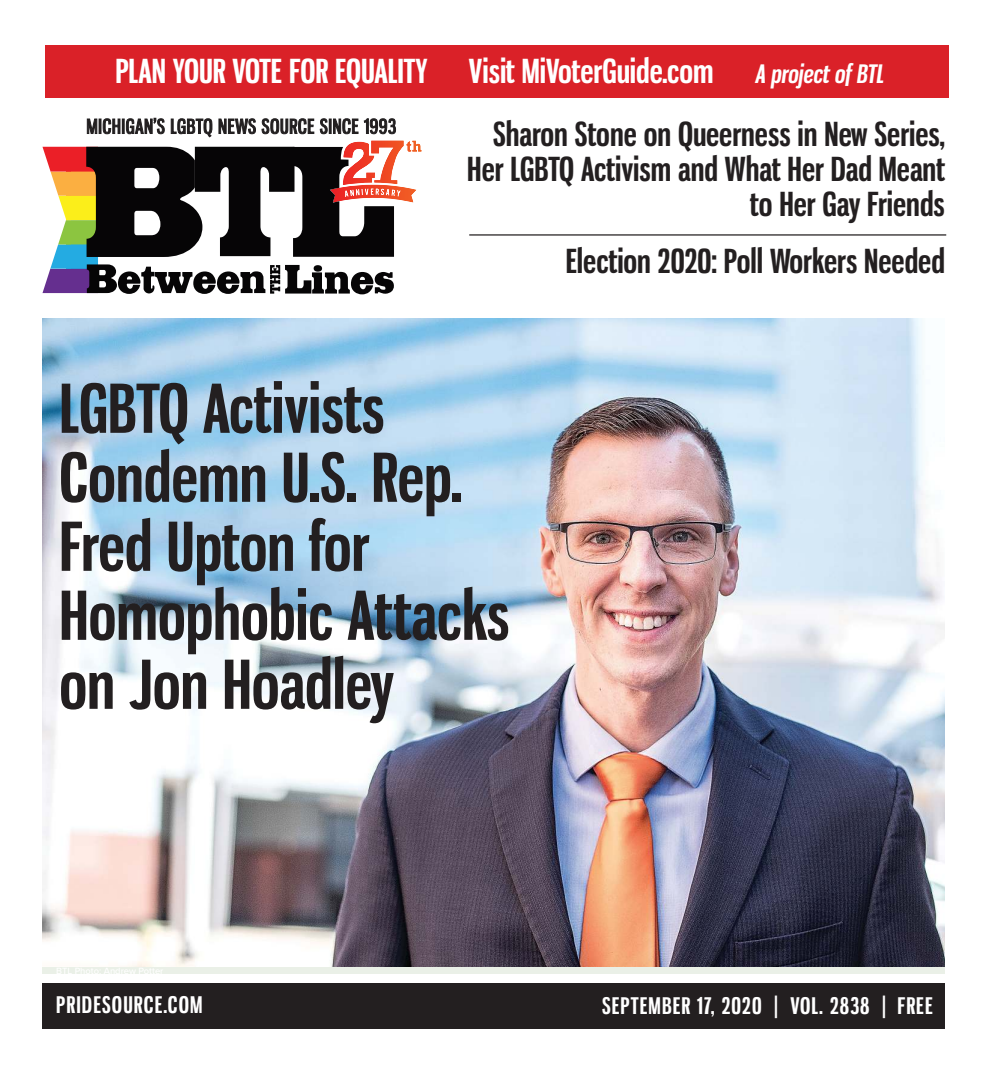
<style>
.page{position:relative;width:990px;height:1080px;background:#fff}
.page>*{position:absolute;margin:0;border:0;box-sizing:border-box;transform-origin:0 0}
.t1{font:700 66px/69px "Gnuolane Rg";color:#231f20}
.t2{font:700 32.5px/35px "Gnuolane Rg";color:#231f20;text-align:right}
.t3{font:700 32.5px "Gnuolane Rg";color:#fff}
.t4{font:italic 700 25px "Gnuolane Rg";color:#fff}
.t5{font:700 22.5px "Gnuolane Rg";letter-spacing:.05em;color:#fff}
</style>
<div class="page">
<img style="left:42px;top:319px;width:903px;height:648px">
<div style="left:43px;top:984px;width:902px;height:45px;background:#231f20"></div>
<svg style="left:87px;top:118px;width:78px;height:16px"></svg>
<svg style="left:171px;top:118px;width:143px;height:20px"></svg>
<svg style="left:320px;top:118px;width:76px;height:16px"></svg>
<img style="left:330px;top:140px;width:92px;height:63px">
<svg style="left:42px;top:147px;width:354px;height:147px"></svg>
<div style="left:45px;top:45px;width:904px;height:53px;background:#da2128"></div>
<hr style="left:469px;top:234px;width:477px;height:2px;background:#231f20">
<p class="t3" style="left:115px;top:56px;width:314px">PLAN YOUR VOTE FOR EQUALITY</p>
<p class="t3" style="left:469px;top:56px;width:246px">Visit MiVoterGuide.com</p>
<p class="t4" style="left:755px;top:62px;width:130px">A project of BTL</p>
<p class="t2" style="left:467px;top:118px;width:479px">Sharon Stone on Queerness in New Series,<br>Her LGBTQ Activism and What Her Dad Meant to Her Gay Friends</p>
<p class="t2" style="left:566px;top:245px;width:381px">Election 2020: Poll Workers Needed</p>
<h1 class="t1" style="left:59px;top:378px;width:452px">LGBTQ Activists<br>Condemn U.S. Rep.<br>Fred Upton for<br>Homophobic Attacks on Jon Hoadley</h1>
<p class="t5" style="left:56px;top:994px;width:148px">PRIDESOURCE.COM</p>
<p class="t5" style="left:602px;top:996px;width:332px">SEPTEMBER 17, 2020 | VOL. 2838 | FREE</p>
</div>
